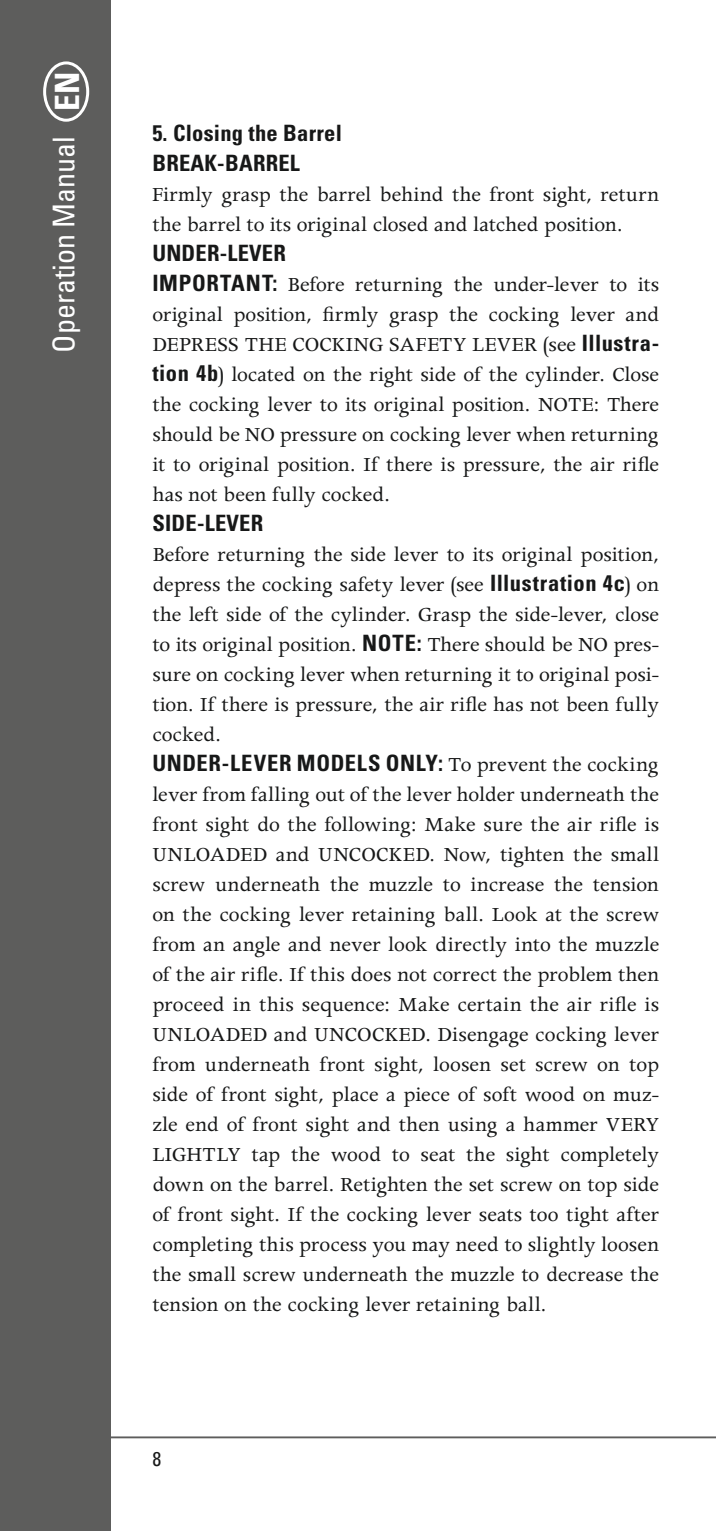
<style>
.page{position:relative;width:716px;height:1531px;background:#fff}
.page>*{position:absolute;margin:0;border:0;box-sizing:border-box;transform-origin:0 0}
.t1{font:700 condensed 33.5px "Univers";color:#fff}
.t2{font:condensed 30px "Univers";color:#fff}
.Fließtext_Apollo_9_1{font:22.5px/30px "Apollo MT Std";color:#171818;text-align:justify}
.Headline_Univers_9_1{font:700 condensed 22.5px "Univers";letter-spacing:.01em;color:#171818}
.t3{font:condensed 20px "Univers";color:#171818}
.s1{font-family:"Univers";font-weight:700;font-stretch:condensed}
</style>
<div class="page">
<hr style="left:0;top:1436px;width:716px;height:2px;background:#5d5d5c">
<div style="left:0;top:0;width:110px;height:1531px;background:#5d5d5c"></div>
<div style="left:43px;top:61px;width:46px;height:61px;border:3px solid #fff;border-radius:50%"></div>
<p class="t1" style="left:47px;top:111px;width:41px;rotate:-90deg">EN</p>
<p class="t2" style="left:45px;top:353px;width:218px;rotate:-90deg">Operation Manual</p>
<p class="Headline_Univers_9_1" style="left:152px;top:119px;width:191px">5. Closing the Barrel</p>
<p class="Headline_Univers_9_1" style="left:152px;top:149px;width:149px">BREAK-BARREL</p>
<p class="Fließtext_Apollo_9_1" style="left:152px;top:181px;width:508px">Firmly grasp the barrel behind the front sight, return the barrel to its original closed and latched position.</p>
<p class="Headline_Univers_9_1" style="left:152px;top:239px;width:135px">UNDER-LEVER</p>
<p class="Fließtext_Apollo_9_1" style="left:152px;top:271px;width:508px"><span class="s1">IMPORTANT:</span> Before returning the under-lever to its original position, firmly grasp the cocking lever and DEPRESS THE COCKING SAFETY LEVER (see <span class="s1">Illustra&shy;tion 4b</span>) located on the right side of the cylinder. Close the cocking lever to its original position. NOTE: There should be NO pressure on cocking lever when returning it to original position. If there is pressure, the air rifle has not been fully cocked.</p>
<p class="Headline_Univers_9_1" style="left:152px;top:509px;width:112px">SIDE-LEVER</p>
<p class="Fließtext_Apollo_9_1" style="left:152px;top:541px;width:508px">Before returning the side lever to its original position, depress the cocking safety lever (see <span class="s1">Illustration 4c</span>) on the left side of the cylinder. Grasp the side-lever, close to its original position. <span class="s1">NOTE:</span> There should be NO pres&shy;sure on cocking lever when returning it to original posi&shy;tion. If there is pressure, the air rifle has not been fully cocked.</p>
<p class="Fließtext_Apollo_9_1" style="left:152px;top:751px;width:508px"><span class="s1">UNDER-LEVER MODELS ONLY:</span> To prevent the cocking lever from falling out of the lever holder underneath the front sight do the following: Make sure the air rifle is UNLOADED and UNCOCKED. Now, tighten the small screw underneath the muzzle to increase the tension on the cocking lever retaining ball. Look at the screw from an angle and never look directly into the muzzle of the air rifle. If this does not correct the problem then proceed in this sequence: Make certain the air rifle is UNLOADED and UNCOCKED. Disengage cocking lever from underneath front sight, loosen set screw on top side of front sight, place a piece of soft wood on muz&shy;zle end of front sight and then using a hammer VERY LIGHTLY tap the wood to seat the sight completely down on the barrel. Retighten the set screw on top side of front sight. If the cocking lever seats too tight after completing this process you may need to slightly loosen the small screw underneath the muzzle to decrease the tension on the cocking lever retaining ball.</p>
<p class="t3" style="left:152px;top:1446px;width:10px">8</p>
</div>
